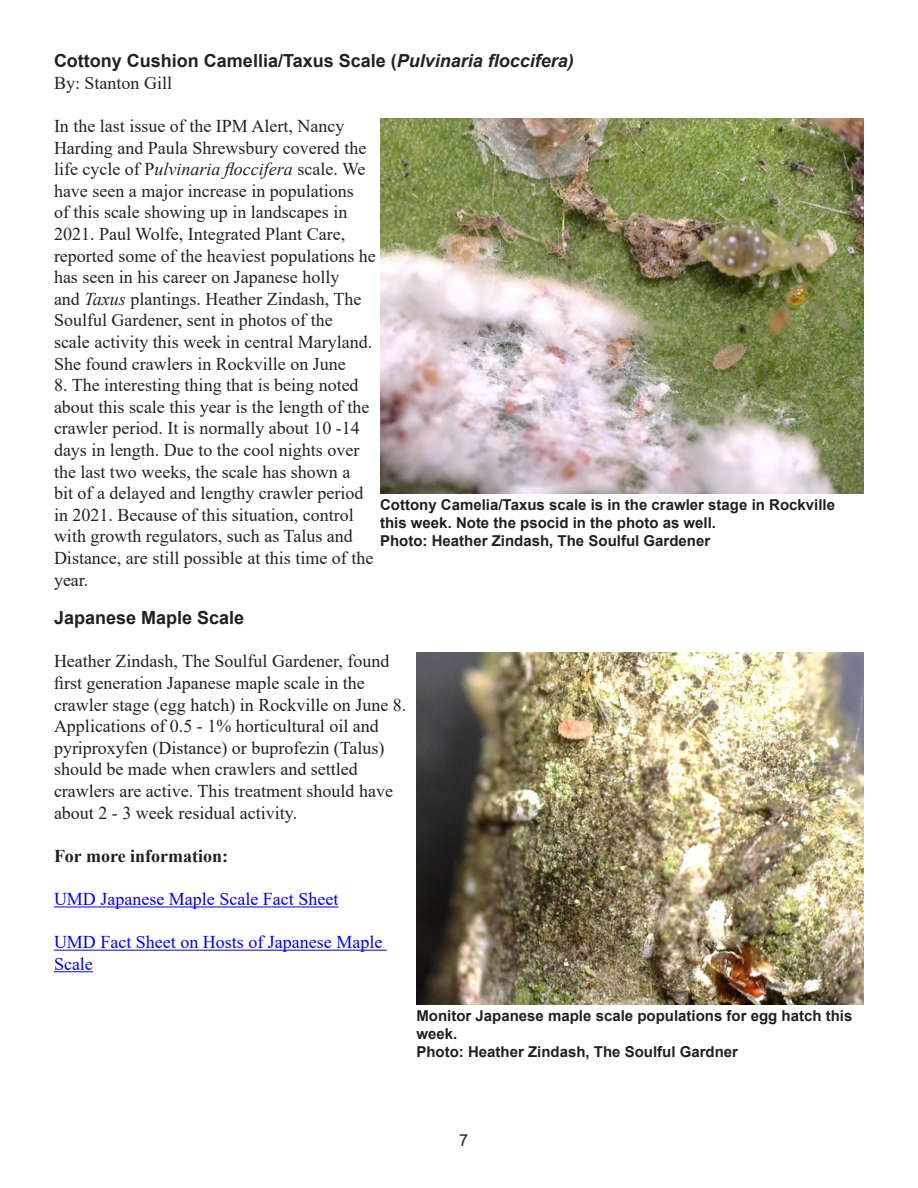
<style>
.page{position:relative;width:918px;height:1188px;background:#fff}
.page>*{position:absolute;margin:0;border:0;box-sizing:border-box;transform-origin:0 0}
.t1{font:18px/21.6px "Times New Roman";color:#222}
.t2{font:18px/21.6px "Times New Roman";color:#231f20}
.t3{font:18px/21.6px "Times New Roman";color:#00f}
.t4{font:700 18px "Arial";color:#222}
.t5{font:700 18px "Times New Roman";color:#231f20}
.t6{font:700 18px "Arial";color:#231f20}
.t7{font:16.5px "Arial";color:#231f20}
.Photo_credit{font:700 15px/18px "Arial";color:#231f20}
.s1{font-style:italic}
</style>
<div class="page">
<hr style="left:54px;top:907px;width:284px;height:1px;background:#00f">
<hr style="left:54px;top:950px;width:333px;height:1px;background:#00f">
<hr style="left:54px;top:971px;width:39px;height:1px;background:#00f">
<img style="left:380px;top:119px;width:484px;height:374px">
<img style="left:416px;top:652px;width:448px;height:353px">
<p class="t4" style="left:54px;top:48px;width:521px">Cottony Cushion Camellia/Taxus Scale (<span class="s1">Pulvinaria floccifera)</span></p>
<p class="t1" style="left:54px;top:71px;width:120px">By: Stanton Gill</p>
<p class="t1" style="left:54px;top:115px;width:323px">In the last issue of the IPM Alert, Nancy Harding and Paula Shrewsbury covered the life cycle of P<span class="s1">ulvinaria floccifera</span> scale. We have seen a major increase in populations<br>of this scale showing up in landscapes in 2021. Paul Wolfe, Integrated Plant Care, reported some of the heaviest populations he has seen in his career on Japanese holly<br>and <span class="s1">Taxus</span> plantings. Heather Zindash, The Soulful Gardener, sent in photos of the<br>scale activity this week in central Maryland.<br>She found crawlers in Rockville on June</p>
<p class="t1" style="left:54px;top:374px;width:321px">8. The interesting thing that is being noted about this scale this year is the length of the crawler period. It is normally about 10 -14 days in length. Due to the cool nights over the last two weeks, the scale has shown a bit of a delayed and lengthy crawler period in 2021. Because of this situation, control with growth regulators, such as Talus and Distance, are still possible at this time of the year.</p>
<p class="t6" style="left:54px;top:605px;width:192px">Japanese Maple Scale</p>
<p class="t2" style="left:54px;top:650px;width:354px">Heather Zindash, The Soulful Gardener, found first generation Japanese maple scale in the crawler stage (egg hatch) in Rockville on June 8.</p>
<p class="t2" style="left:54px;top:715px;width:341px">Applications of 0.5 - 1% horticultural oil and pyriproxyfen (Distance) or buprofezin (Talus) should be made when crawlers and settled crawlers are active. This treatment should have about 2 - 3 week residual activity.</p>
<p class="t5" style="left:54px;top:843px;width:176px">For more information:</p>
<p class="t3" style="left:54px;top:888px;width:286px">UMD Japanese Maple Scale Fact Sheet</p>
<p class="t3" style="left:54px;top:931px;width:330px">UMD Fact Sheet on Hosts of Japanese Maple<br>Scale</p>
<p class="Photo_credit" style="left:380px;top:496px;width:456px">Cottony Camelia/Taxus scale is in the crawler stage in Rockville this week. Note the psocid in the photo as well.</p>
<p class="Photo_credit" style="left:380px;top:532px;width:332px">Photo: Heather Zindash, The Soulful Gardener</p>
<p class="Photo_credit" style="left:416px;top:1007px;width:437px">Monitor Japanese maple scale populations for egg hatch this week.</p>
<p class="Photo_credit" style="left:416px;top:1043px;width:323px">Photo: Heather Zindash, The Soulful Gardner</p>
<p class="t7" style="left:459px;top:1129px;width:11px">7</p>
</div>
